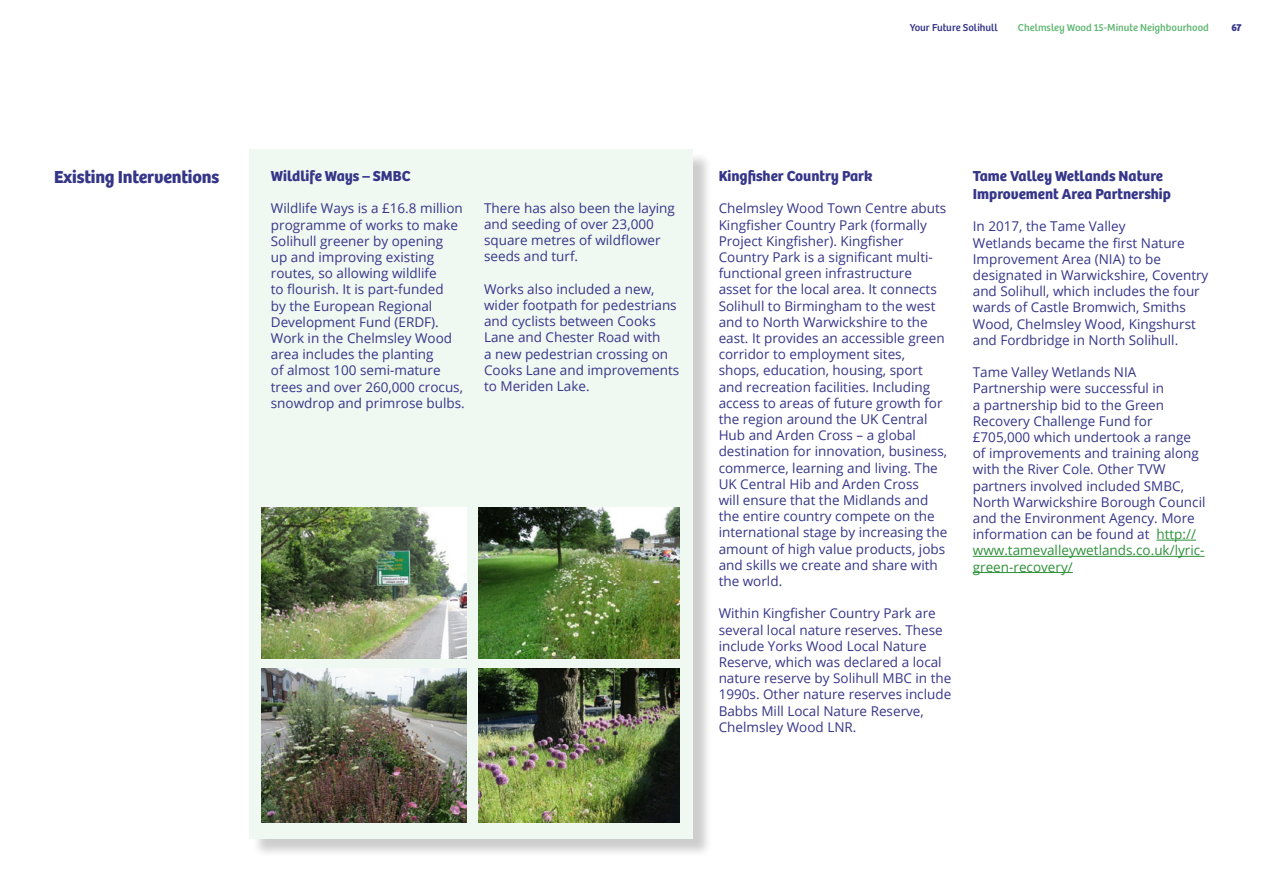
<style>
.page{position:relative;width:1263px;height:893px;background:#fff}
.page>*{position:absolute;margin:0;border:0;box-sizing:border-box;transform-origin:0 0}
.t1{font:700 18px "Bree";letter-spacing:-.01em;color:#363689}
.t2{font:700 15px/18px "Bree";color:#363689}
.t3{font:13.5px/16.2px "Open Sans";color:#363689}
.t4{font:10.5px "Bree";color:#62b774}
.t5{font:10.5px "Bree";color:#363689}
.t6{font:700 10.5px "Bree";color:#363689}
.s1{color:#2e9138}
</style>
<div class="page">
<div style="left:251px;top:151px;width:461px;height:707px;background:#000;opacity:.2"></div>
<div style="left:249px;top:150px;width:444px;height:689px;background:#eff8f1"></div>
<hr style="left:1156px;top:540px;width:40px;height:1px;background:#2e9138">
<hr style="left:973px;top:556px;width:231px;height:1px;background:#2e9138">
<hr style="left:973px;top:572px;width:100px;height:1px;background:#2e9138">
<img style="left:262px;top:508px;width:205px;height:150px">
<img style="left:478px;top:508px;width:201px;height:150px">
<img style="left:262px;top:669px;width:205px;height:154px">
<img style="left:478px;top:669px;width:201px;height:154px">
<p class="t5" style="left:910px;top:19px;width:90px">Your Future Solihull</p>
<p class="t4" style="left:1018px;top:19px;width:193px">Chelmsley Wood 15-Minute Neighbourhood</p>
<p class="t6" style="left:1231px;top:19px;width:12px">67</p>
<h1 class="t1" style="left:54px;top:163px;width:167px">Existing Interventions</h1>
<p class="t2" style="left:271px;top:166px;width:141px">Wildlife Ways – SMBC</p>
<p class="t3" style="left:271px;top:200px;width:195px">Wildlife Ways is a £16.8 million programme of works to make<br>Solihull greener by opening<br>up and improving existing routes, so allowing wildlife<br>to flourish. It is part-funded<br>by the European Regional<br>Development Fund (ERDF).<br>Work in the Chelmsley Wood area includes the planting<br>of almost 100 semi-mature trees and over 260,000 crocus, snowdrop and primrose bulbs.</p>
<p class="t3" style="left:484px;top:199px;width:192px">There has also been the laying and seeding of over 23,000 square metres of wildflower seeds and turf.</p>
<p class="t3" style="left:484px;top:280px;width:197px">Works also included a new, wider footpath for pedestrians and cyclists between Cooks<br>Lane and Chester Road with<br>a new pedestrian crossing on<br>Cooks Lane and improvements to Meriden Lake.</p>
<p class="t2" style="left:719px;top:166px;width:155px">Kingfisher Country Park</p>
<p class="t3" style="left:719px;top:200px;width:230px">Chelmsley Wood Town Centre abuts Kingfisher Country Park (formally Project Kingfisher). Kingfisher Country Park is a significant multi&shy;functional green infrastructure asset for the local area. It connects Solihull to Birmingham to the west and to North Warwickshire to the east. It provides an accessible green corridor to employment sites, shops, education, housing, sport and recreation facilities. Including access to areas of future growth for the region around the UK Central Hub and Arden Cross – a global destination for innovation, business, commerce, learning and living. The UK Central Hib and Arden Cross<br>will ensure that the Midlands and the entire country compete on the international stage by increasing the amount of high value products, jobs and skills we create and share with the world.</p>
<p class="t3" style="left:719px;top:605px;width:234px">Within Kingfisher Country Park are several local nature reserves. These include Yorks Wood Local Nature Reserve, which was declared a local nature reserve by Solihull MBC in the 1990s. Other nature reserves include Babbs Mill Local Nature Reserve, Chelmsley Wood LNR.</p>
<p class="t2" style="left:973px;top:166px;width:200px">Tame Valley Wetlands Nature<br>Improvement Area Partnership</p>
<p class="t3" style="left:973px;top:218px;width:237px">In 2017, the Tame Valley<br>Wetlands became the first Nature<br>Improvement Area (NIA) to be designated in Warwickshire, Coventry and Solihull, which includes the four wards of Castle Bromwich, Smiths<br>Wood, Chelmsley Wood, Kingshurst and Fordbridge in North Solihull.</p>
<p class="t3" style="left:973px;top:364px;width:234px">Tame Valley Wetlands NIA<br>Partnership were successful in<br>a partnership bid to the Green<br>Recovery Challenge Fund for £705,000 which undertook a range of improvements and training along with the River Cole. Other TVW partners involved included SMBC,<br>North Warwickshire Borough Council and the Environment Agency. More information can be found at <span class="s1">http:// www.tamevalleywetlands.co.uk/lyric&shy;green-recovery/</span></p>
</div>
